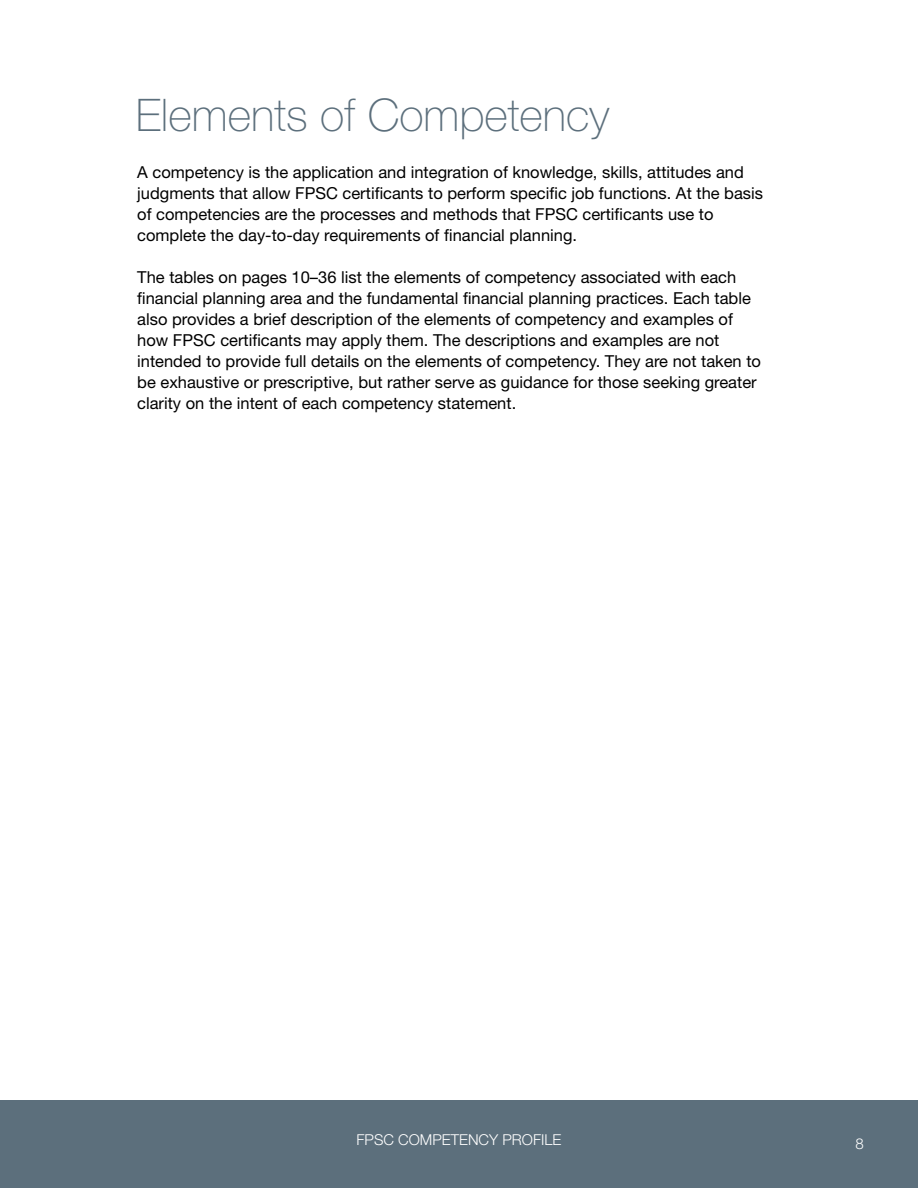
<style>
.page{position:relative;width:918px;height:1188px;background:#fff}
.page>*{position:absolute;margin:0;border:0;box-sizing:border-box;transform-origin:0 0}
.t1{font:100 45px "Helvetica Neue LT Std";color:#5c6f7c}
.t2{font:16.5px/21px "Helvetica Neue LT Std";color:#000}
.t3{font:300 15px "Helvetica Neue LT Std";color:#fff}
</style>
<div class="page">
<div style="left:0;top:1100px;width:918px;height:88px;background:#5c6f7c"></div>
<h1 class="t1" style="left:136px;top:89px;width:475px">Elements of Competency</h1>
<p class="t2" style="left:137px;top:161px;width:627px">A competency is the application and integration of knowledge, skills, attitudes and judgments that allow FPSC certificants to perform specific job functions. At the basis of competencies are the processes and methods that FPSC certificants use to complete the day-to-day requirements of financial planning.</p>
<p class="t2" style="left:137px;top:266px;width:625px">The tables on pages 10–36 list the elements of competency associated with each financial planning area and the fundamental financial planning practices. Each table also provides a brief description of the elements of competency and examples of how FPSC certificants may apply them. The descriptions and examples are not intended to provide full details on the elements of competency. They are not taken to be exhaustive or prescriptive, but rather serve as guidance for those seeking greater clarity on the intent of each competency statement.</p>
<p class="t3" style="left:357px;top:1130px;width:206px">FPSC COMPETENCY PROFILE</p>
<p class="t3" style="left:856px;top:1134px;width:10px">8</p>
</div>
